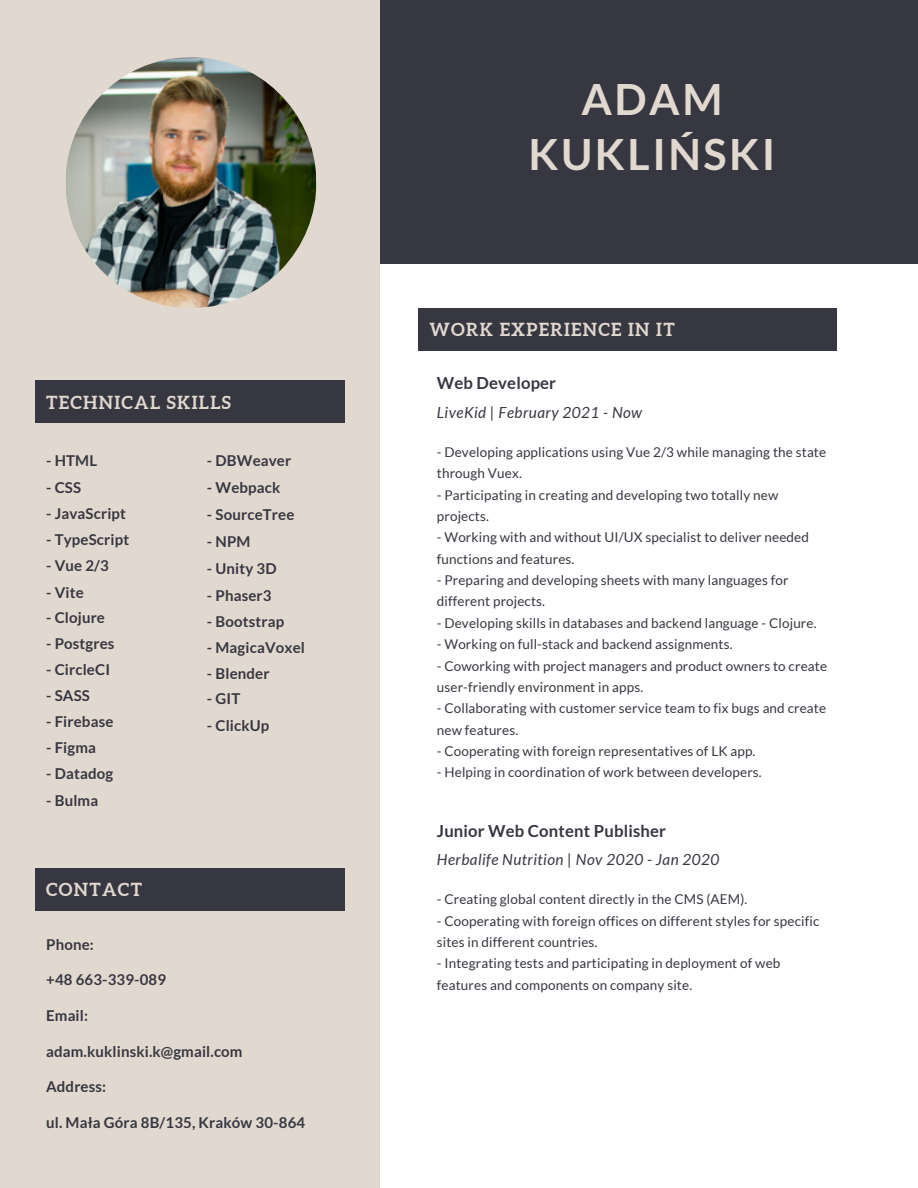
<style>
.page{position:relative;width:918px;height:1188px;background:#fff}
.page>*{position:absolute;margin:0;border:0;box-sizing:border-box;transform-origin:0 0}
.t1{font:700 43.05px/55.2px "Lato";letter-spacing:.06em;color:#e1d8cf;text-align:center}
.t2{font:700 18px "Aleo";letter-spacing:.07em;color:#e1d8cf}
.t3{font:700 16.65px "Lato";letter-spacing:.01em;color:#373741}
.t4{font:italic 15.3px "Lato";letter-spacing:.03em;color:#373741}
.t5{font:700 15px "Lato";letter-spacing:.01em;color:#373741}
.t6{font:13.5px/21.3px "Lato";letter-spacing:.01em;color:#373741}
</style>
<div class="page">
<div style="left:346px;top:0;width:572px;height:264px;background:#373741"></div>
<div style="left:0;top:0;width:380px;height:1188px;background:#e1d8cf"></div>
<div style="left:35px;top:868px;width:310px;height:43px;background:#373741"></div>
<img style="left:66px;top:57px;width:251px;height:251px">
<div style="left:35px;top:380px;width:310px;height:43px;background:#373741"></div>
<div style="left:419px;top:308px;width:418px;height:43px;background:#373741"></div>
<h2 class="t2" style="left:46px;top:392px;width:186px">TECHNICAL SKILLS</h2>
<p class="t5" style="left:46px;top:451px;width:52px">- HTML</p>
<p class="t5" style="left:46px;top:478px;width:37px">- CSS</p>
<p class="t5" style="left:46px;top:504px;width:81px">- JavaScript</p>
<p class="t5" style="left:46px;top:530px;width:85px">- TypeScript</p>
<p class="t5" style="left:46px;top:556px;width:64px">- Vue 2/3</p>
<p class="t5" style="left:46px;top:583px;width:39px">- Vite</p>
<p class="t5" style="left:46px;top:609px;width:60px">- Clojure</p>
<p class="t5" style="left:46px;top:635px;width:70px">- Postgres</p>
<p class="t5" style="left:46px;top:660px;width:65px">- CircleCI</p>
<p class="t5" style="left:46px;top:686px;width:45px">- SASS</p>
<p class="t5" style="left:46px;top:712px;width:69px">- Firebase</p>
<p class="t5" style="left:46px;top:738px;width:51px">- Figma</p>
<p class="t5" style="left:46px;top:764px;width:69px">- Datadog</p>
<p class="t5" style="left:46px;top:791px;width:54px">- Bulma</p>
<h2 class="t2" style="left:46px;top:879px;width:97px">CONTACT</h2>
<p class="t5" style="left:207px;top:451px;width:86px">- DBWeaver</p>
<p class="t5" style="left:207px;top:478px;width:75px">- Webpack</p>
<p class="t5" style="left:207px;top:505px;width:89px">- SourceTree</p>
<p class="t5" style="left:207px;top:532px;width:45px">- NPM</p>
<p class="t5" style="left:207px;top:559px;width:71px">- Unity 3D</p>
<p class="t5" style="left:207px;top:586px;width:66px">- Phaser3</p>
<p class="t5" style="left:207px;top:612px;width:79px">- Bootstrap</p>
<p class="t5" style="left:207px;top:638px;width:100px">- MagicaVoxel</p>
<p class="t5" style="left:207px;top:664px;width:64px">- Blender</p>
<p class="t5" style="left:207px;top:690px;width:35px">- GIT</p>
<p class="t5" style="left:207px;top:717px;width:64px">- ClickUp</p>
<p class="t5" style="left:46px;top:935px;width:49px">Phone:</p>
<p class="t5" style="left:46px;top:970px;width:121px">+48 663-339-089</p>
<p class="t5" style="left:46px;top:1006px;width:43px">Email:</p>
<p class="t5" style="left:46px;top:1042px;width:198px">adam.kuklinski.k@gmail.com</p>
<p class="t5" style="left:46px;top:1078px;width:61px">Address:</p>
<p class="t5" style="left:46px;top:1113px;width:261px">ul. Mała Góra 8B/135, Kraków 30-864</p>
<h1 class="t1" style="left:528px;top:71px;width:249px">ADAM<br>KUKLIŃSKI</h1>
<h2 class="t2" style="left:430px;top:319px;width:247px">WORK EXPERIENCE IN IT</h2>
<p class="t3" style="left:437px;top:373px;width:121px">Web Developer</p>
<p class="t4" style="left:437px;top:403px;width:207px">LiveKid | February 2021 - Now</p>
<p class="t6" style="left:437px;top:441px;width:391px">- Developing applications using Vue 2/3 while managing the state through Vuex.</p>
<p class="t6" style="left:437px;top:484px;width:343px">- Participating in creating and developing two totally new projects.</p>
<p class="t6" style="left:437px;top:526px;width:374px">- Working with and without UI/UX specialist to deliver needed functions and features.</p>
<p class="t6" style="left:437px;top:569px;width:353px">- Preparing and developing sheets with many languages for different projects.</p>
<p class="t6" style="left:437px;top:612px;width:381px">- Developing skills in databases and backend language - Clojure.</p>
<p class="t6" style="left:437px;top:633px;width:297px">- Working on full-stack and backend assignments.</p>
<p class="t6" style="left:437px;top:655px;width:392px">- Coworking with project managers and product owners to create user-friendly environment in apps.</p>
<p class="t6" style="left:437px;top:697px;width:391px">- Collaborating with customer service team to fix bugs and create new features.</p>
<p class="t6" style="left:437px;top:740px;width:320px">- Cooperating with foreign representatives of LK app.</p>
<p class="t6" style="left:437px;top:762px;width:326px">- Helping in coordination of work between developers.</p>
<p class="t3" style="left:437px;top:820px;width:231px">Junior Web Content Publisher</p>
<p class="t4" style="left:437px;top:850px;width:284px">Herbalife Nutrition | Nov 2020 - Jan 2020</p>
<p class="t6" style="left:437px;top:888px;width:312px">- Creating global content directly in the CMS (AEM).</p>
<p class="t6" style="left:437px;top:910px;width:384px">- Cooperating with foreign offices on different styles for specific sites in different countries.</p>
<p class="t6" style="left:437px;top:953px;width:345px">- Integrating tests and participating in deployment of web features and components on company site.</p>
</div>
